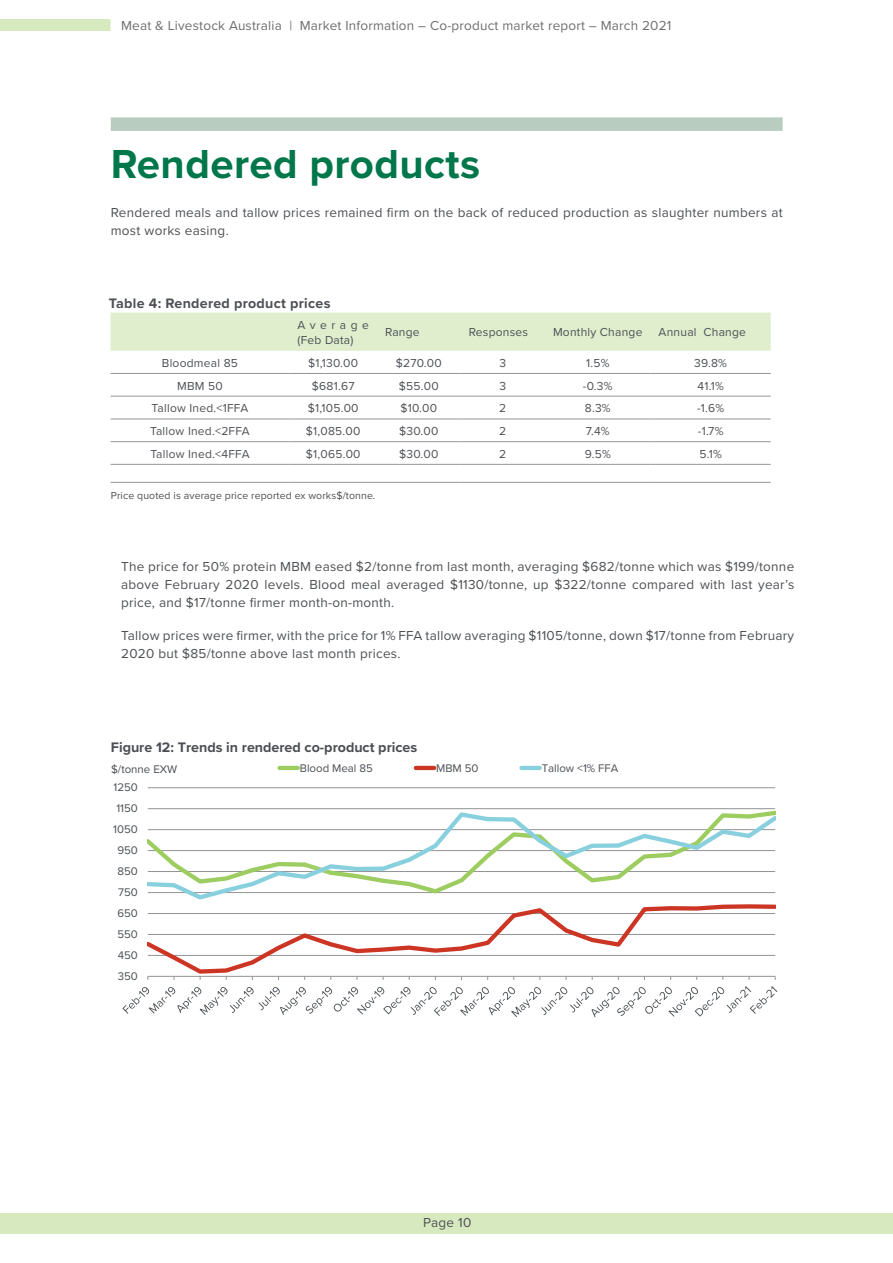
<style>
.page{position:relative;width:893px;height:1263px;background:#fff}
.page>*{position:absolute;margin:0;border:0;box-sizing:border-box;transform-origin:0 0}
.t1{font:700 42px "Proxima Nova";letter-spacing:.01em;color:#00774a}
.t2{font:700 14.25px "Proxima Nova";color:#4b4f54}
.t3{font:700 14.25px "Proxima Nova";letter-spacing:.02em;color:#4d5054}
.t4{font:13.5px/18px "Proxima Nova";letter-spacing:.02em;color:#4d5054}
.t5{font:13.5px "Proxima Nova";letter-spacing:.015em;color:#6e6d71}
.t6{font:12px "Proxima Nova";letter-spacing:.02em;color:#4d5054}
.t7{font:12px/15px "Proxima Nova";letter-spacing:.36em;color:#4d5054}
.t8{font:11.4px "Proxima Nova";color:#4b4f54}
.t9{font:10.5px "Proxima Nova";letter-spacing:.01em;color:#4d5054}
</style>
<div class="page">
<div style="left:0;top:19px;width:111px;height:12px;background:#d7e9bf"></div>
<div style="left:0;top:1213px;width:893px;height:21px;background:#d7e9bf"></div>
<div style="left:111px;top:117px;width:672px;height:14px;background:#b8ccc0"></div>
<hr style="left:148px;top:787px;width:627px;height:1px;background:#929395">
<svg style="left:148px;top:808px;width:628px;height:2px"></svg>
<svg style="left:148px;top:904px;width:628px;height:73px"></svg>
<svg style="left:148px;top:810px;width:628px;height:90px"></svg>
<svg style="left:122px;top:986px;width:655px;height:31px"></svg>
<hr style="left:280px;top:766px;width:18px;height:4px;background:#9dcd61">
<hr style="left:416px;top:766px;width:18px;height:4px;background:#cc3524">
<hr style="left:521px;top:766px;width:19px;height:4px;background:#89d0df">
<div style="left:111px;top:313px;width:660px;height:38px;background:#e0eece"></div>
<hr style="left:289px;top:373px;width:88px;height:1px;background:#939598">
<hr style="left:377px;top:373px;width:84px;height:1px;background:#939598">
<hr style="left:461px;top:373px;width:84px;height:1px;background:#939598">
<hr style="left:545px;top:373px;width:106px;height:1px;background:#939598">
<hr style="left:651px;top:373px;width:120px;height:1px;background:#939598">
<hr style="left:111px;top:396px;width:178px;height:1px;background:#939598">
<hr style="left:289px;top:396px;width:88px;height:1px;background:#939598">
<hr style="left:377px;top:396px;width:84px;height:1px;background:#939598">
<hr style="left:461px;top:396px;width:84px;height:1px;background:#939598">
<hr style="left:545px;top:396px;width:106px;height:1px;background:#939598">
<hr style="left:651px;top:396px;width:120px;height:1px;background:#939598">
<hr style="left:111px;top:419px;width:178px;height:1px;background:#939598">
<hr style="left:289px;top:419px;width:88px;height:1px;background:#939598">
<hr style="left:377px;top:419px;width:84px;height:1px;background:#939598">
<hr style="left:461px;top:419px;width:84px;height:1px;background:#939598">
<hr style="left:545px;top:419px;width:106px;height:1px;background:#939598">
<hr style="left:651px;top:419px;width:120px;height:1px;background:#939598">
<hr style="left:111px;top:441px;width:178px;height:1px;background:#939598">
<hr style="left:289px;top:441px;width:88px;height:1px;background:#939598">
<hr style="left:377px;top:441px;width:84px;height:1px;background:#939598">
<hr style="left:461px;top:441px;width:84px;height:1px;background:#939598">
<hr style="left:545px;top:441px;width:106px;height:1px;background:#939598">
<hr style="left:651px;top:441px;width:120px;height:1px;background:#939598">
<hr style="left:111px;top:464px;width:178px;height:1px;background:#939598">
<hr style="left:289px;top:464px;width:88px;height:1px;background:#939598">
<hr style="left:377px;top:464px;width:84px;height:1px;background:#939598">
<hr style="left:461px;top:464px;width:84px;height:1px;background:#939598">
<hr style="left:545px;top:464px;width:106px;height:1px;background:#939598">
<hr style="left:651px;top:464px;width:120px;height:1px;background:#939598">
<hr style="left:111px;top:482px;width:178px;height:1px;background:#939598">
<hr style="left:289px;top:482px;width:88px;height:1px;background:#939598">
<hr style="left:377px;top:482px;width:84px;height:1px;background:#939598">
<hr style="left:461px;top:482px;width:84px;height:1px;background:#939598">
<hr style="left:545px;top:482px;width:106px;height:1px;background:#939598">
<hr style="left:651px;top:482px;width:120px;height:1px;background:#939598">
<hr style="left:111px;top:373px;width:178px;height:1px;background:#939598">
<p class="t5" style="left:121px;top:15px;width:552px">Meat &amp; Livestock Australia | Market Information – Co-product market report – March 2021</p>
<h1 class="t1" style="left:111px;top:132px;width:371px">Rendered products</h1>
<p class="t4" style="left:111px;top:202px;width:673px">Rendered meals and tallow prices remained firm on the back of reduced production as slaughter numbers at most works easing.</p>
<p class="t3" style="left:109px;top:292px;width:223px">Table 4: Rendered product prices</p>
<p class="t7" style="left:297px;top:317px;width:73px">Average (Feb Data)</p>
<p class="t6" style="left:385px;top:323px;width:36px">Range</p>
<p class="t6" style="left:469px;top:323px;width:61px">Responses</p>
<p class="t6" style="left:553px;top:323px;width:91px">Monthly Change</p>
<p class="t6" style="left:659px;top:323px;width:89px">Annual Change</p>
<p class="t6" style="left:162px;top:354px;width:78px">Bloodmeal 85</p>
<p class="t6" style="left:308px;top:354px;width:52px">$1,130.00</p>
<p class="t6" style="left:396px;top:354px;width:48px">$270.00</p>
<p class="t6" style="left:499px;top:354px;width:8px">3</p>
<p class="t6" style="left:586px;top:354px;width:25px">1.5%</p>
<p class="t6" style="left:694px;top:354px;width:34px">39.8%</p>
<p class="t6" style="left:177px;top:377px;width:47px">MBM 50</p>
<p class="t6" style="left:312px;top:377px;width:44px">$681.67</p>
<p class="t6" style="left:399px;top:377px;width:41px">$55.00</p>
<p class="t6" style="left:499px;top:377px;width:8px">3</p>
<p class="t6" style="left:583px;top:377px;width:31px">-0.3%</p>
<p class="t6" style="left:697px;top:377px;width:28px">41.1%</p>
<p class="t6" style="left:152px;top:399px;width:98px">Tallow Ined.&lt;1FFA</p>
<p class="t6" style="left:308px;top:399px;width:52px">$1,105.00</p>
<p class="t6" style="left:400px;top:399px;width:38px">$10.00</p>
<p class="t6" style="left:499px;top:399px;width:9px">2</p>
<p class="t6" style="left:585px;top:399px;width:27px">8.3%</p>
<p class="t6" style="left:697px;top:399px;width:29px">-1.6%</p>
<p class="t6" style="left:150px;top:422px;width:101px">Tallow Ined.&lt;2FFA</p>
<p class="t6" style="left:306px;top:422px;width:56px">$1,085.00</p>
<p class="t6" style="left:399px;top:422px;width:41px">$30.00</p>
<p class="t6" style="left:499px;top:422px;width:9px">2</p>
<p class="t6" style="left:586px;top:422px;width:25px">7.4%</p>
<p class="t6" style="left:698px;top:422px;width:27px">-1.7%</p>
<p class="t6" style="left:150px;top:445px;width:101px">Tallow Ined.&lt;4FFA</p>
<p class="t6" style="left:306px;top:445px;width:56px">$1,065.00</p>
<p class="t6" style="left:399px;top:445px;width:41px">$30.00</p>
<p class="t6" style="left:499px;top:445px;width:9px">2</p>
<p class="t6" style="left:585px;top:445px;width:28px">9.5%</p>
<p class="t6" style="left:699px;top:445px;width:24px">5.1%</p>
<p class="t9" style="left:111px;top:488px;width:266px">Price quoted is average price reported ex works$/tonne.</p>
<p class="t4" style="left:121px;top:557px;width:675px;text-align:justify">The price for 50% protein MBM eased $2/tonne from last month, averaging $682/tonne which was $199/tonne above February 2020 levels. Blood meal averaged $1130/tonne, up $322/tonne compared with last year’s price, and $17/tonne firmer month-on-month.</p>
<p class="t4" style="left:121px;top:626px;width:674px">Tallow prices were firmer, with the price for 1% FFA tallow averaging $1105/tonne, down $17/tonne from February<br>2020 but $85/tonne above last month prices.</p>
<p class="t2" style="left:111px;top:737px;width:308px">Figure 12: Trends in rendered co-product prices</p>
<p class="t8" style="left:300px;top:759px;width:75px">Blood Meal 85</p>
<p class="t8" style="left:436px;top:759px;width:44px">MBM 50</p>
<p class="t8" style="left:542px;top:759px;width:78px">Tallow &lt;1% FFA</p>
<p class="t8" style="left:111px;top:761px;width:68px">$/tonne EXW</p>
<p class="t8" style="left:113px;top:779px;width:26px">1250</p>
<p class="t8" style="left:116px;top:800px;width:23px">1150</p>
<p class="t8" style="left:113px;top:821px;width:26px">1050</p>
<p class="t8" style="left:117px;top:842px;width:22px">950</p>
<p class="t8" style="left:117px;top:863px;width:22px">850</p>
<p class="t8" style="left:118px;top:884px;width:21px">750</p>
<p class="t8" style="left:117px;top:905px;width:22px">650</p>
<p class="t8" style="left:117px;top:926px;width:22px">550</p>
<p class="t8" style="left:118px;top:947px;width:22px">450</p>
<p class="t8" style="left:118px;top:968px;width:22px">350</p>
<p class="t4" style="left:423px;top:1213px;width:50px">Page 10</p>
</div>
